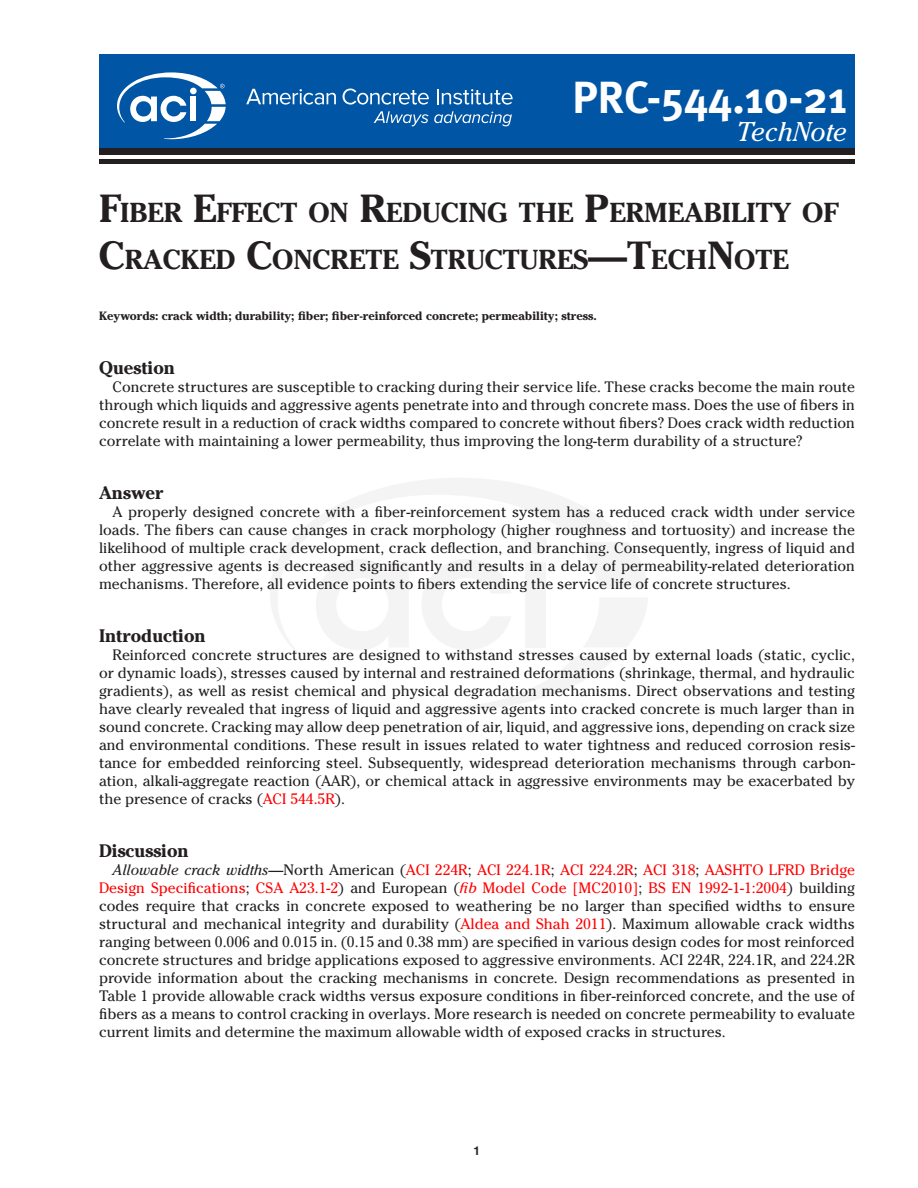
<style>
.page{position:relative;width:918px;height:1188px;background:#fff}
.page>*{position:absolute;margin:0;border:0;box-sizing:border-box;transform-origin:0 0}
.t1{font:700 45px "Meta";color:#fff}
.t2{font:700 27.3px/46.8px "Cheltenham";color:#231f20}
.t3{font:italic 27px "Cheltenham";color:#fff}
.t4{font:700 18px "Cheltenham";color:#231f20}
.t5{font:15px/18px "Cheltenham";color:#231f20;text-align:justify}
.t6{font:700 12px "Cheltenham";color:#231f20}
.t7{font:700 12px "Helvetica LT Std";color:#231f20}
.s1{font-size:39px}
.s2{color:#f00}
.s3{font-style:italic}
.s4{font-style:italic;color:#f00}
</style>
<div class="page">
<div style="left:99px;top:54px;width:756px;height:94px;background:#0155a5"></div>
<div style="left:99px;top:148px;width:756px;height:7px;background:#231f20"></div>
<div style="left:99px;top:159px;width:756px;height:5px;background:#231f20"></div>
<svg style="left:374px;top:111px;width:54px;height:15px"></svg>
<svg style="left:434px;top:111px;width:78px;height:15px"></svg>
<svg style="left:246px;top:89px;width:90px;height:16px"></svg>
<svg style="left:343px;top:89px;width:86px;height:16px"></svg>
<svg style="left:437px;top:89px;width:76px;height:16px"></svg>
<svg style="left:117px;top:72px;width:109px;height:67px"></svg>
<svg style="left:620px;top:542px;width:28px;height:46px"></svg>
<svg style="left:620px;top:598px;width:28px;height:49px"></svg>
<svg style="left:435px;top:657px;width:181px;height:53px"></svg>
<svg style="left:270px;top:478px;width:350px;height:173px"></svg>
<svg style="left:316px;top:559px;width:93px;height:91px"></svg>
<svg style="left:421px;top:559px;width:91px;height:91px"></svg>
<div style="left:525px;top:562px;width:21px;height:86px;background:#f4f4f4"></div>
<div style="left:524px;top:531px;width:23px;height:23px;background:#f4f4f4;border-radius:50%"></div>
<svg style="left:628px;top:518px;width:15px;height:15px"></svg>
<h1 class="t1" style="left:572px;top:71px;width:276px">PRC-544.10-21</h1>
<h3 class="t3" style="left:736px;top:116px;width:112px">TechNote</h3>
<h2 class="t2" style="left:99px;top:189px;width:740px"><span class="s1">F</span>IBER <span class="s1">E</span>FFECT ON <span class="s1">R</span>EDUCING THE <span class="s1">P</span>ERMEABILITY OF<br><span class="s1">C</span>RACKED <span class="s1">C</span>ONCRETE <span class="s1">S</span>TRUCTURES<span class="s1">—T</span>ECH<span class="s1">N</span>OTE</h2>
<p class="t6" style="left:99px;top:308px;width:499px">Keywords: crack width; durability; fiber; fiber-reinforced concrete; permeability; stress.</p>
<p class="t4" style="left:99px;top:357px;width:77px">Question</p>
<p class="t5" style="left:99px;top:378px;width:758px;text-indent:14px">Concrete structures are susceptible to cracking during their service life. These cracks become the main route through which liquids and aggressive agents penetrate into and through concrete mass. Does the use of fibers in concrete result in a reduction of crack widths compared to concrete without fibers? Does crack width reduction correlate with maintaining a lower permeability, thus improving the long-term durability of a structure?</p>
<p class="t4" style="left:99px;top:482px;width:66px">Answer</p>
<p class="t5" style="left:99px;top:503px;width:758px;text-indent:14px">A properly designed concrete with a fiber-reinforcement system has a reduced crack width under service loads. The fibers can cause changes in crack morphology (higher roughness and tortuosity) and increase the likelihood of multiple crack development, crack deflection, and branching. Consequently, ingress of liquid and other aggressive agents is decreased significantly and results in a delay of permeability-related deterioration mechanisms. Therefore, all evidence points to fibers extending the service life of concrete structures.</p>
<p class="t4" style="left:99px;top:625px;width:108px">Introduction</p>
<p class="t5" style="left:99px;top:646px;width:758px;text-indent:14px">Reinforced concrete structures are designed to withstand stresses caused by external loads (static, cyclic, or dynamic loads), stresses caused by internal and restrained deformations (shrinkage, thermal, and hydraulic gradients), as well as resist chemical and physical degradation mechanisms. Direct observations and testing have clearly revealed that ingress of liquid and aggressive agents into cracked concrete is much larger than in sound concrete. Cracking may allow deep penetration of air, liquid, and aggressive ions, depending on crack size and environmental conditions. These result in issues related to water tightness and reduced corrosion resis&shy;tance for embedded reinforcing steel. Subsequently, widespread deterioration mechanisms through carbon&shy;ation, alkali-aggregate reaction (AAR), or chemical attack in aggressive environments may be exacerbated by the presence of cracks (<span class="s2">ACI 544.5R</span>).</p>
<p class="t4" style="left:99px;top:840px;width:91px">Discussion</p>
<p class="t5" style="left:99px;top:861px;width:758px;text-indent:13px"><span class="s3">Allowable crack widths</span>—North American (<span class="s2">ACI 224R</span>; <span class="s2">ACI 224.1R</span>; <span class="s2">ACI 224.2R</span>; <span class="s2">ACI 318</span>; <span class="s2">AASHTO LFRD Bridge Design Specifications</span>; <span class="s2">CSA A23.1-2</span>) and European (<span class="s4">fib</span> <span class="s2">Model Code [MC2010]</span>; <span class="s2">BS EN 1992-1-1:2004</span>) building codes require that cracks in concrete exposed to weathering be no larger than specified widths to ensure structural and mechanical integrity and durability (<span class="s2">Aldea and Shah 2011</span>). Maximum allowable crack widths ranging between 0.006 and 0.015 in. (0.15 and 0.38 mm) are specified in various design codes for most reinforced concrete structures and bridge applications exposed to aggressive environments. ACI 224R, 224.1R, and 224.2R provide information about the cracking mechanisms in concrete. Design recommendations as presented in Table 1 provide allowable crack widths versus exposure conditions in fiber-reinforced concrete, and the use of fibers as a means to control cracking in overlays. More research is needed on concrete permeability to evaluate current limits and determine the maximum allowable width of exposed cracks in structures.</p>
<p class="t7" style="left:474px;top:1143px;width:8px">1</p>
</div>
